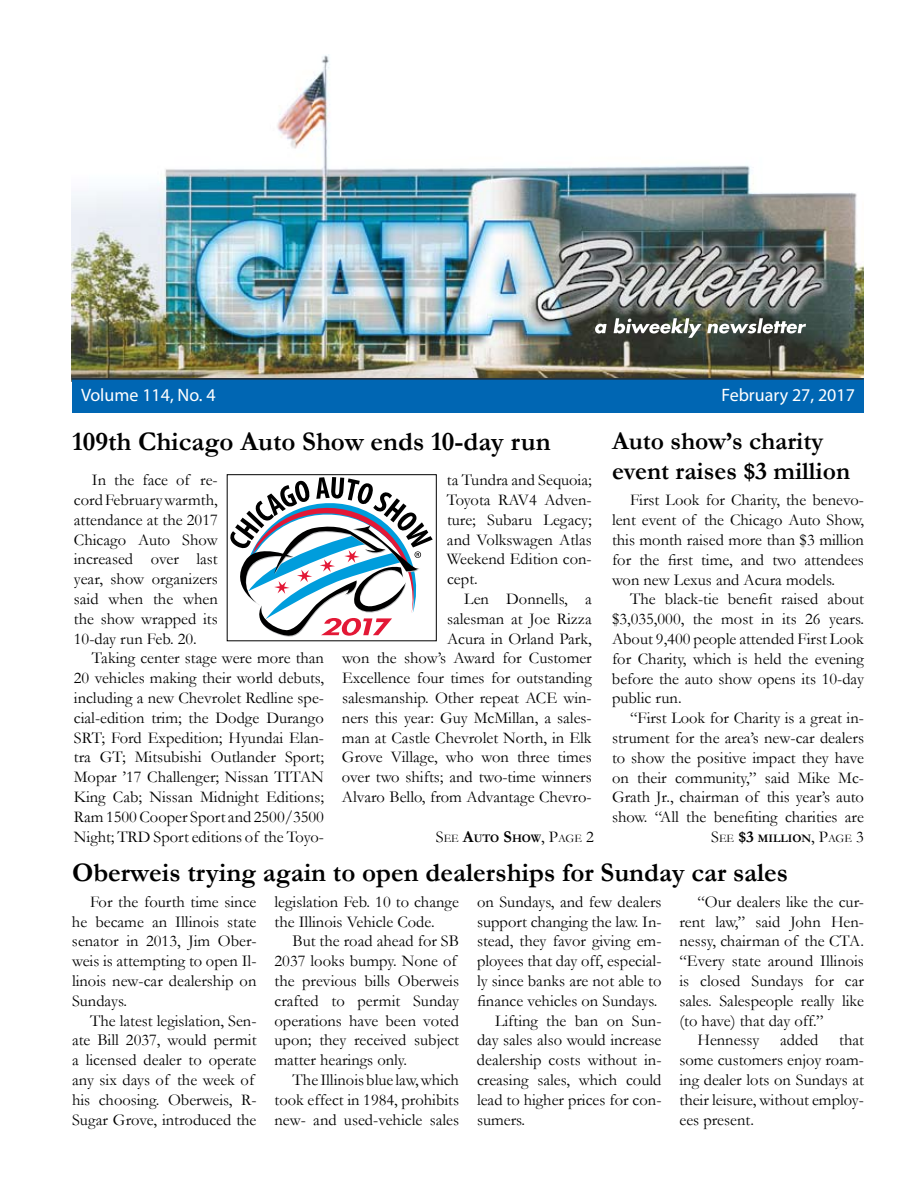
<style>
.page{position:relative;width:918px;height:1188px;background:#fff}
.page>*{position:absolute;margin:0;border:0;box-sizing:border-box;transform-origin:0 0}
.t1{font:700 27px "Garamond";color:#000}
.t2{font:700 25.5px/30.6px "Garamond";color:#000}
.t3{font:18px "Myriad Pro";color:#fff}
.t4{font:16.5px/19.8px "Garamond";color:#000;text-align:justify}
.t5{font:700 11.55px "Garamond";color:#000}
.s1{font-weight:400;font-size:16.5px}
.s2{font-weight:400}
.s3{font-size:16.5px}
</style>
<div class="page">
<div style="left:227px;top:474px;width:209px;height:167px;border:1px solid #000"></div>
<img style="left:72px;top:54px;width:792px;height:324px">
<div style="left:72px;top:379px;width:792px;height:34px;background:#0066b3"></div>
<hr style="left:72px;top:378px;width:792px;height:2px;background:#292a2c">
<svg style="left:595px;top:324px;width:12px;height:10px"></svg>
<svg style="left:614px;top:318px;width:192px;height:20px"></svg>
<svg style="left:230px;top:477px;width:203px;height:163px"></svg>
<p class="t3" style="left:81px;top:384px;width:136px">Volume 114, No. 4</p>
<p class="t3" style="left:721px;top:384px;width:135px">February 27, 2017</p>
<h2 class="t2" style="left:612px;top:425px;width:240px">Auto show’s charity event raises $3 million</h2>
<h1 class="t1" style="left:72px;top:423px;width:480px">109th Chicago Auto Show ends 10-day run</h1>
<p class="t4" style="left:447px;top:470px;width:146px">ta Tundra and Sequoia; Toyota RAV4 Adven&shy;ture; Subaru Legacy; and Volkswagen Atlas Weekend Edition con&shy;cept.</p>
<p class="t4" style="left:342px;top:589px;width:251px;text-align:right">Len Donnells, a<br>salesman at Joe Rizza<br>Acura in Orland Park,<br>won the show’s Award for Customer<br>Excellence four times for outstanding salesmanship. Other repeat ACE win&shy;ners this year: Guy McMillan, a sales&shy;man at Castle Chevrolet North, in Elk<br>Grove Village, who won three times over two shifts; and two-time winners<br>Alvaro Bello, from Advantage Chevro-</p>
<p class="t4" style="left:74px;top:470px;width:145px;text-indent:18px">In the face of re&shy;cordFebruarywarmth, attendance at the 2017<br>Chicago Auto Show increased over last year, show organizers said when the when the show wrapped its 10-day run Feb. 20.</p>
<p class="t4" style="left:74px;top:648px;width:252px;text-indent:18px">Taking center stage were more than 20 vehicles making their world debuts, including a new Chevrolet Redline spe&shy;cial-edition trim; the Dodge Durango SRT; Ford Expedition; Hyundai Elan&shy;tra GT; Mitsubishi Outlander Sport; Mopar ’17 Challenger; Nissan TITAN King Cab; Nissan Midnight Editions; Ram1500Cooper Sport and 2500/3500<br>Night; TRD Sport editions of the Toyo-</p>
<p class="t4" style="left:612px;top:490px;width:254px;text-indent:18px">First Look for Charity, the benevo&shy;lent event of the Chicago Auto Show, this month raised more than $3 million for the first time, and two attendees won new Lexus and Acura models.</p>
<p class="t4" style="left:612px;top:589px;width:254px;text-indent:18px">The black-tie benefit raised about $3,035,000, the most in its 26 years.<br>About 9,400 people attended First Look for Charity, which is held the evening before the auto show opens its 10-day public run.</p>
<p class="t4" style="left:612px;top:708px;width:254px;text-indent:18px">“First Look for Charity is a great in&shy;strument for the area’s new-car dealers to show the positive impact they have on their community,” said Mike Mc-Grath Jr., chairman of this year’s auto show. “All the benefiting charities are</p>
<p class="t5" style="left:711px;top:830px;width:154px"><span class="s1">S</span><span class="s2">ee</span> <span class="s3">$3</span> million<span class="s1">, P</span><span class="s2">age</span> <span class="s1">3</span></p>
<h1 class="t1" style="left:72px;top:854px;width:718px">Oberweis trying again to open dealerships for Sunday car sales</h1>
<p class="t4" style="left:72px;top:891px;width:186px;text-indent:18px">For the fourth time since he became an Illinois state senator in 2013, Jim Ober&shy;weis is attempting to open Il&shy;linois new-car dealership on Sundays.</p>
<p class="t4" style="left:72px;top:1010px;width:186px;text-align:left;text-indent:18px">The latest legislation, Sen&shy;ate Bill 2037, would permit a licensed dealer to operate any six days of the week of his choosing. Oberweis, R-<br>Sugar Grove, introduced the</p>
<p class="t5" style="left:436px;top:831px;width:160px"><span class="s1">S</span><span class="s2">ee</span> <span class="s3">A</span>uto <span class="s3">S</span>how<span class="s1">, P</span><span class="s2">age</span> <span class="s1">2</span></p>
<p class="t4" style="left:275px;top:891px;width:186px">legislation Feb. 10 to change the Illinois Vehicle Code.</p>
<p class="t4" style="left:275px;top:931px;width:186px;text-align:left;text-indent:18px">But the road ahead for SB<br>2037 looks bumpy. None of the previous bills Oberweis crafted to permit Sunday operations have been voted upon; they received subject matter hearings only.</p>
<p class="t4" style="left:275px;top:1069px;width:186px;text-indent:18px">The Illinois blue law,which took effect in 1984, prohibits new- and used-vehicle sales</p>
<p class="t4" style="left:477px;top:891px;width:186px">on Sundays, and few dealers</p>
<p class="t4" style="left:477px;top:911px;width:186px">support changing the law. In-</p>
<p class="t4" style="left:477px;top:931px;width:186px">stead, they favor giving em-</p>
<p class="t4" style="left:477px;top:951px;width:186px">ployees that day off, especial-</p>
<p class="t4" style="left:477px;top:970px;width:186px">ly since banks are not able to</p>
<p class="t4" style="left:477px;top:990px;width:182px">finance vehicles on Sundays.</p>
<p class="t4" style="left:495px;top:1010px;width:168px">Lifting the ban on Sun-</p>
<p class="t4" style="left:477px;top:1030px;width:186px">day sales also would increase</p>
<p class="t4" style="left:477px;top:1050px;width:186px">dealership costs without in-</p>
<p class="t4" style="left:477px;top:1069px;width:186px">creasing sales, which could</p>
<p class="t4" style="left:477px;top:1089px;width:186px">lead to higher prices for con-</p>
<p class="t4" style="left:477px;top:1109px;width:50px">sumers.</p>
<p class="t4" style="left:698px;top:891px;width:168px">“Our dealers like the cur-</p>
<p class="t4" style="left:680px;top:911px;width:186px">rent law,” said John Hen-</p>
<p class="t4" style="left:680px;top:931px;width:186px">nessy, chairman of the CTA.</p>
<p class="t4" style="left:680px;top:951px;width:186px">“Every state around Illinois</p>
<p class="t4" style="left:680px;top:970px;width:186px">is closed Sundays for car</p>
<p class="t4" style="left:679px;top:990px;width:186px">sales. Salespeople really like</p>
<p class="t4" style="left:679px;top:1010px;width:146px">(to have) that day off.”</p>
<p class="t4" style="left:697px;top:1030px;width:64px">Hennessy</p>
<p class="t4" style="left:780px;top:1030px;width:40px">added</p>
<p class="t4" style="left:679px;top:1030px;width:186px;text-indent:160px">that some customers enjoy roam&shy;ing dealer lots on Sundays at their leisure, without employ&shy;ees present.</p>
</div>
